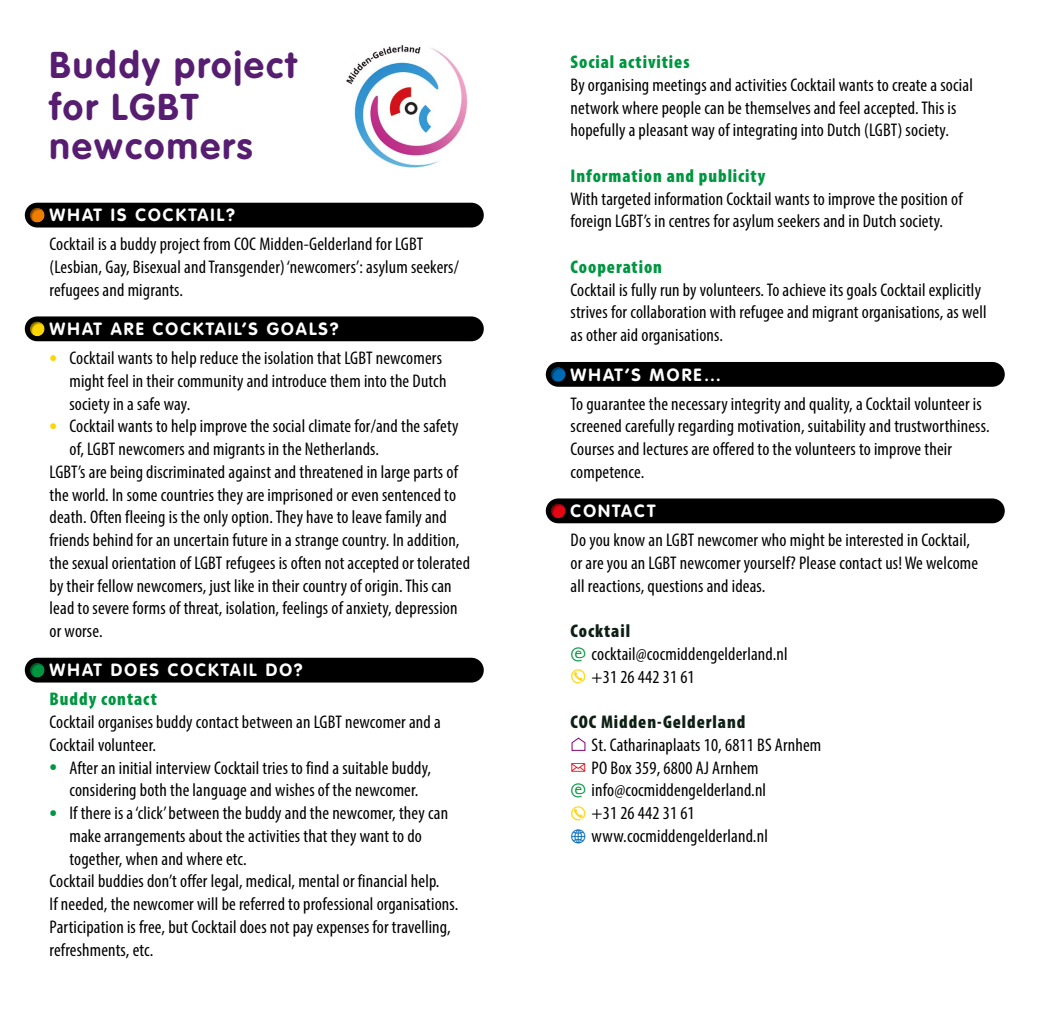
<style>
.page{position:relative;width:1042px;height:1017px;background:#fff}
.page>*{position:absolute;margin:0;border:0;box-sizing:border-box;transform-origin:0 0}
.t1{font:700 36.75px/42px "VAG Rounded";letter-spacing:.06em;color:#571d70}
.t2{font:condensed 18.38px/22.8px "Myriad Pro";letter-spacing:.01em;color:#000}
.t3{font:900 condensed 18.38px "Myriad Pro";letter-spacing:.05em;color:#009641}
.t4{font:900 condensed 18.38px "Myriad Pro";letter-spacing:.05em;color:#0e2015}
.t5{font:700 17.5px "VAG Rounded";letter-spacing:.12em;color:#fff}
.s1{font-weight:900;font-size:25.38px;color:#ffd500}
.s2{font-weight:900;font-size:25.38px;color:#009641}
.s3{font-weight:900;color:#0e2015}
.s4{font-family:"Nexus Sans OT";font-stretch:normal;font-size:15.75px;color:#009641}
.s5{font-family:"Nexus Sans OT";font-stretch:normal;font-size:15.75px;color:#ffd500}
.s6{font-family:"Nexus Sans OT";font-stretch:normal;font-size:15.75px;color:#e30613}
.s7{font-family:"Nexus Sans OT";font-stretch:normal;font-size:15.75px;color:#0069b4}
</style>
<div class="page">
<div style="left:25px;top:203px;width:459px;height:24px;background:#000;border-radius:12px"></div>
<div style="left:14px;top:195px;width:47px;height:28px;background:#000;opacity:.5"></div>
<div style="left:25px;top:316px;width:459px;height:25px;background:#000;border-radius:12px"></div>
<div style="left:14px;top:308px;width:47px;height:28px;background:#000;opacity:.5"></div>
<div style="left:25px;top:658px;width:459px;height:24px;background:#000;border-radius:12px"></div>
<div style="left:14px;top:650px;width:47px;height:28px;background:#000;opacity:.5"></div>
<div style="left:546px;top:362px;width:459px;height:25px;background:#000;border-radius:12px"></div>
<div style="left:535px;top:354px;width:47px;height:28px;background:#000;opacity:.5"></div>
<div style="left:546px;top:498px;width:459px;height:25px;background:#000;border-radius:12px"></div>
<div style="left:535px;top:490px;width:47px;height:28px;background:#000;opacity:.5"></div>
<svg style="left:571px;top:737px;width:15px;height:14px"></svg>
<img style="left:347px;top:46px;width:121px;height:122px">
<h1 class="t1" style="left:50px;top:44px;width:248px">Buddy project for LGBT</h1>
<h1 class="t1" style="left:50px;top:125px;width:204px">newcomers</h1>
<p class="t5" style="left:50px;top:205px;width:187px">WHAT IS COCKTAIL?</p>
<p class="t2" style="left:50px;top:233px;width:411px">Cocktail is a buddy project from COC Midden-Gelderland for LGBT (Lesbian, Gay, Bisexual and Transgender) ‘newcomers’: asylum seekers/ refugees and migrants.</p>
<p class="t5" style="left:50px;top:319px;width:290px">WHAT ARE COCKTAIL’S GOALS?</p>
<p class="t2" style="left:69px;top:346px;width:378px;text-indent:-20px"><span class="s1">•</span> Cocktail wants to help reduce the isolation that LGBT newcomers might feel in their community and introduce them into the Dutch society in a safe way.</p>
<p class="t2" style="left:50px;top:415px;width:410px"><span class="s1">•</span> Cocktail wants to help improve the social climate for/and the safety</p>
<p class="t2" style="left:69px;top:437px;width:311px">of, LGBT newcomers and migrants in the Netherlands.</p>
<p class="t2" style="left:50px;top:460px;width:410px">LGBT’s are being discriminated against and threatened in large parts of</p>
<p class="t2" style="left:50px;top:483px;width:408px">the world. In some countries they are imprisoned or even sentenced to</p>
<p class="t2" style="left:50px;top:506px;width:399px">death. Often fleeing is the only option. They have to leave family and</p>
<p class="t2" style="left:50px;top:528px;width:411px">friends behind for an uncertain future in a strange country. In addition,</p>
<p class="t2" style="left:50px;top:551px;width:422px">the sexual orientation of LGBT refugees is often not accepted or tolerated</p>
<p class="t2" style="left:50px;top:574px;width:404px">by their fellow newcomers, just like in their country of origin. This can</p>
<p class="t2" style="left:50px;top:597px;width:409px">lead to severe forms of threat, isolation, feelings of anxiety, depression</p>
<p class="t2" style="left:50px;top:619px;width:55px">or worse.</p>
<p class="t5" style="left:50px;top:660px;width:254px">WHAT DOES COCKTAIL DO?</p>
<p class="t3" style="left:50px;top:687px;width:109px">Buddy contact</p>
<p class="t2" style="left:50px;top:710px;width:393px">Cocktail organises buddy contact between an LGBT newcomer and a<br>Cocktail volunteer.</p>
<p class="t2" style="left:50px;top:756px;width:383px;text-align:center"><span class="s2">•</span> After an initial interview Cocktail tries to find a suitable buddy, considering both the language and wishes of the newcomer.</p>
<p class="t2" style="left:50px;top:801px;width:400px"><span class="s2">•</span> If there is a ‘click’ between the buddy and the newcomer, they can</p>
<p class="t2" style="left:69px;top:824px;width:354px">make arrangements about the activities that they want to do</p>
<p class="t2" style="left:69px;top:847px;width:179px">together, when and where etc.</p>
<p class="t2" style="left:50px;top:870px;width:391px">Cocktail buddies don’t offer legal, medical, mental or financial help.</p>
<p class="t2" style="left:50px;top:892px;width:410px">If needed, the newcomer will be referred to professional organisations.</p>
<p class="t2" style="left:50px;top:915px;width:402px">Participation is free, but Cocktail does not pay expenses for travelling,</p>
<p class="t2" style="left:50px;top:938px;width:105px">refreshments, etc.</p>
<p class="t3" style="left:570px;top:50px;width:120px">Social activities</p>
<p class="t2" style="left:570px;top:73px;width:404px">By organising meetings and activities Cocktail wants to create a social network where people can be themselves and feel accepted. This is hopefully a pleasant way of integrating into Dutch (LGBT) society.</p>
<p class="t3" style="left:570px;top:164px;width:196px">Information and publicity</p>
<p class="t2" style="left:570px;top:187px;width:393px">With targeted information Cocktail wants to improve the position of foreign LGBT’s in centres for asylum seekers and in Dutch society.</p>
<p class="t3" style="left:570px;top:255px;width:93px">Cooperation</p>
<p class="t2" style="left:570px;top:278px;width:417px">Cocktail is fully run by volunteers. To achieve its goals Cocktail explicitly strives for collaboration with refugee and migrant organisations, as well as other aid organisations.</p>
<p class="t5" style="left:570px;top:364px;width:152px">WHAT’S MORE…</p>
<p class="t2" style="left:570px;top:392px;width:420px">To guarantee the necessary integrity and quality, a Cocktail volunteer is screened carefully regarding motivation, suitability and trustworthiness.<br>Courses and lectures are offered to the volunteers to improve their competence.</p>
<p class="t5" style="left:570px;top:501px;width:86px">CONTACT</p>
<p class="t2" style="left:570px;top:528px;width:409px">Do you know an LGBT newcomer who might be interested in Cocktail, or are you an LGBT newcomer yourself? Please contact us! We welcome all reactions, questions and ideas.</p>
<p class="t2" style="left:570px;top:619px;width:219px"><span class="s3">Cocktail<br></span><span class="s4">d</span> cocktail@cocmiddengelderland.nl <span class="s5">✆</span> +31 26 442 31 61</p>
<p class="t4" style="left:570px;top:710px;width:176px">COC Midden-Gelderland</p>
<p class="t2" style="left:570px;top:733px;width:252px;text-indent:21px">St. Catharinaplaats 10, 6811 BS Arnhem <span class="s6">b</span> PO Box 359, 6800 AJ Arnhem<br><span class="s4">d</span> info@cocmiddengelderland.nl<br><span class="s5">✆</span> +31 26 442 31 61<br><span class="s7">a</span> www.cocmiddengelderland.nl</p>
</div>
